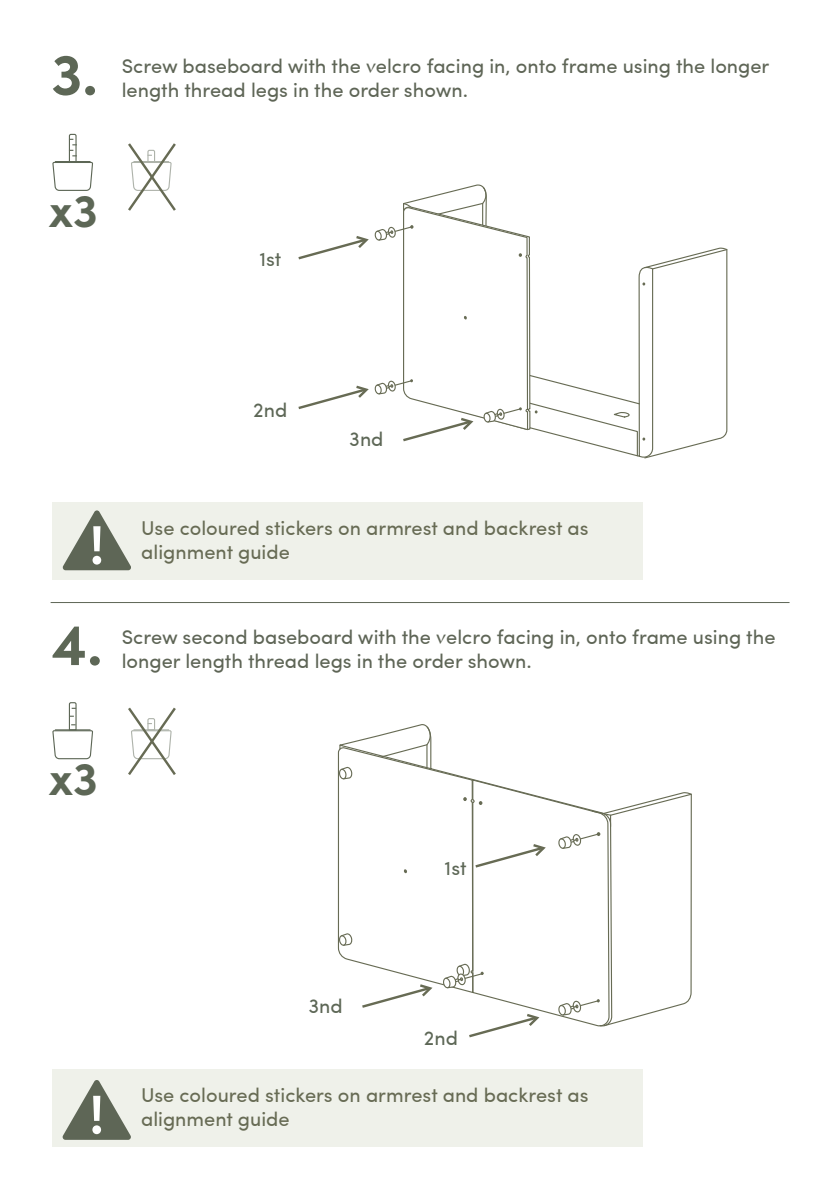
<style>
.page{position:relative;width:840px;height:1191px;background:#fff}
.page>*{position:absolute;margin:0;border:0;box-sizing:border-box;transform-origin:0 0}
.t1{font:700 58.8px "Sofia Pro";color:#5d6756}
.t2{font:700 54.8px "Sofia Pro";color:#fff;scale:.95 1}
.t3{font:700 46.8px "Sofia Pro";color:#5d6756}
.t4{font:20px/24px "Sofia Pro";color:#5e6556}
.t5{font:20px/24px "Sofia Pro";color:#676b54}
.t6{font:20px "Sofia Pro";color:#5d6756}
</style>
<div class="page">
<hr style="left:51px;top:602px;width:738px;height:1px;background:#5d6556">
<div style="left:52px;top:502px;width:590px;height:77px;background:#eff1ea"></div>
<svg style="left:62px;top:510px;width:69px;height:60px"></svg>
<div style="left:52px;top:1069px;width:590px;height:78px;background:#eff1ea"></div>
<svg style="left:62px;top:1080px;width:69px;height:59px"></svg>
<svg style="left:52px;top:133px;width:41px;height:58px"></svg>
<hr style="left:55px;top:161px;width:35px;height:1px;background:#5d6756">
<svg style="left:52px;top:702px;width:41px;height:58px"></svg>
<hr style="left:55px;top:729px;width:35px;height:1px;background:#5d6756">
<svg style="left:128px;top:707px;width:48px;height:68px"></svg>
<svg style="left:128px;top:143px;width:48px;height:68px"></svg>
<svg style="left:298px;top:184px;width:429px;height:275px"></svg>
<svg style="left:337px;top:725px;width:355px;height:313px"></svg>
<h1 class="t1" style="left:51px;top:29px;width:48px">3.</h1>
<p class="t4" style="left:122px;top:53px;width:649px">Screw baseboard with the velcro facing in, onto frame using the longer length thread legs in the order shown.</p>
<h3 class="t3" style="left:49px;top:174px;width:50px">x3</h3>
<p class="t6" style="left:259px;top:244px;width:24px">1st</p>
<p class="t6" style="left:253px;top:395px;width:36px">2nd</p>
<p class="t6" style="left:349px;top:424px;width:36px">3nd</p>
<h2 class="t2" style="left:89px;top:502px;width:17px">!</h2>
<p class="t5" style="left:141px;top:514px;width:448px">Use coloured stickers on armrest and backrest as alignment guide</p>
<h1 class="t1" style="left:52px;top:599px;width:52px">4.</h1>
<p class="t4" style="left:122px;top:623px;width:655px">Screw second baseboard with the velcro facing in, onto frame using the longer length thread legs in the order shown.</p>
<h3 class="t3" style="left:49px;top:743px;width:50px">x3</h3>
<p class="t6" style="left:444px;top:853px;width:24px">1st</p>
<p class="t6" style="left:308px;top:991px;width:36px">3nd</p>
<p class="t6" style="left:423px;top:1023px;width:36px">2nd</p>
<h2 class="t2" style="left:89px;top:1072px;width:17px">!</h2>
<p class="t5" style="left:141px;top:1081px;width:448px">Use coloured stickers on armrest and backrest as alignment guide</p>
</div>
